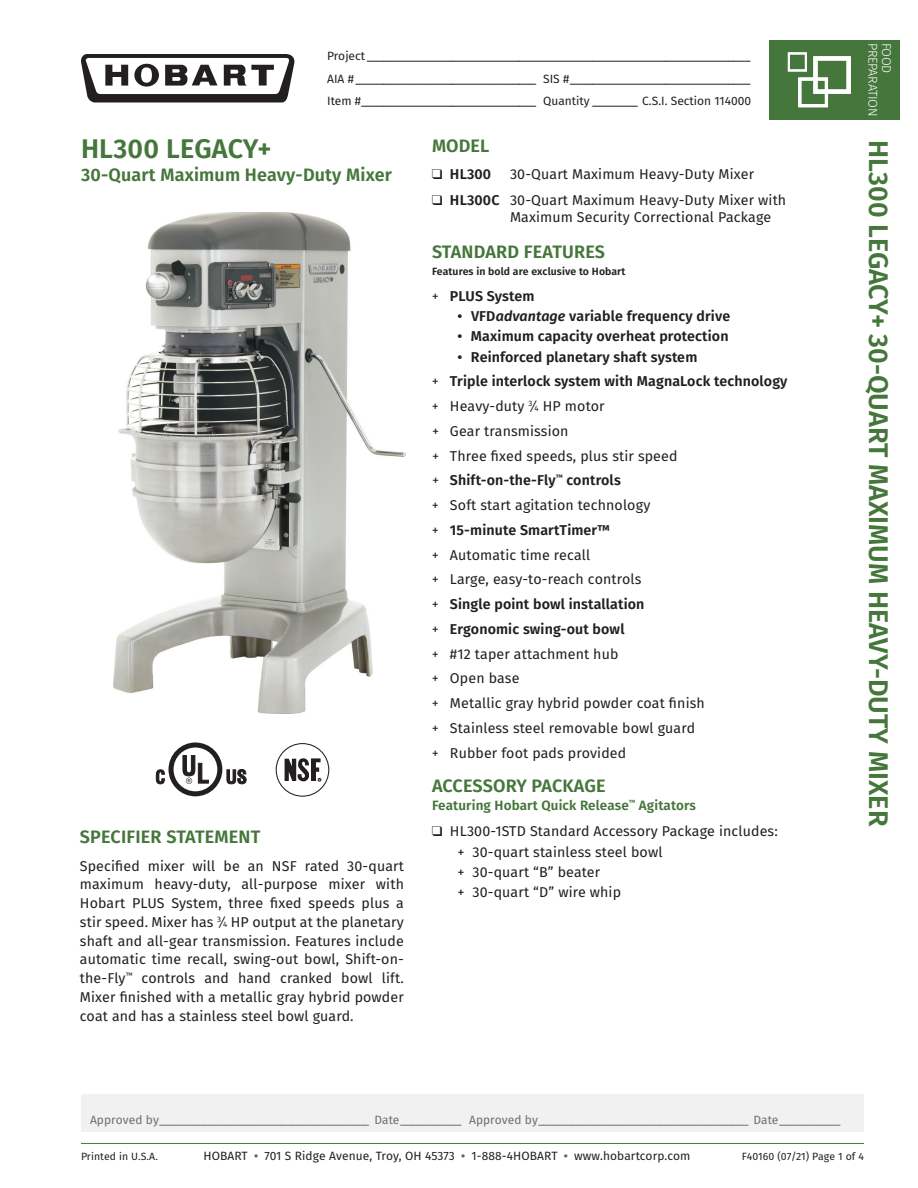
<style>
.page{position:relative;width:918px;height:1188px;background:#fff}
.page>*{position:absolute;margin:0;border:0;box-sizing:border-box;transform-origin:0 0}
.t1{font:600 27px "Fira Sans";color:#45763b}
.t2{font:600 18px "Fira Sans";letter-spacing:.01em;color:#45763b}
.t3{font:14.25px/24.8px "Fira Sans";letter-spacing:.01em;color:#231f20}
.t4{font:600 14.25px "Fira Sans";letter-spacing:.01em;color:#231f20}
.t5{font:600 13.5px "Fira Sans";letter-spacing:.01em;color:#45763b}
.t6{font:300 12.75px "Fira Sans";letter-spacing:-.02em;color:#fff}
.t7{font:12px/22.5px "Fira Sans";color:#231f20;text-align:justify}
.t8{font:12px "Fira Sans";letter-spacing:.005em;color:#6e6e6f}
.t9{font:600 10.5px "Fira Sans";letter-spacing:.01em;color:#231f20}
.t10{font:10.5px "Fira Sans";letter-spacing:-.01em;color:#231f20}
.t11{font:10.5px "Fira Sans";letter-spacing:.01em;color:#231f20}
.s1{font-size:7.8px}
.s2{font-weight:600}
.s3{font-weight:400}
.s4{font-style:italic}
.s5{font-style:inherit}
.s6{font-weight:600;color:#45763b}
</style>
<div class="page">
<div style="left:81px;top:1094px;width:783px;height:38px;background:#f1f1f1"></div>
<hr style="left:81px;top:1143px;width:783px;height:1px;background:#45763b">
<svg style="left:81px;top:54px;width:213px;height:49px"></svg>
<div style="left:770px;top:40px;width:130px;height:80px;background:#45763b"></div>
<div style="left:813px;top:56px;width:38px;height:38px;border:4px solid #fff"></div>
<div style="left:788px;top:52px;width:19px;height:20px;border:2px solid #fff"></div>
<div style="left:798px;top:77px;width:30px;height:30px;border:3px solid #fff"></div>
<div style="left:169px;top:743px;width:53px;height:53px;border:5px solid #231f20;border-radius:50%"></div>
<svg style="left:182px;top:755px;width:27px;height:29px"></svg>
<svg style="left:155px;top:769px;width:10px;height:16px"></svg>
<svg style="left:226px;top:769px;width:21px;height:16px"></svg>
<div style="left:276px;top:743px;width:53px;height:54px;border:1px solid #231f20;border-radius:50%"></div>
<svg style="left:285px;top:758px;width:36px;height:23px"></svg>
<img style="left:113px;top:213px;width:292px;height:500px">
<p class="t7" style="left:327px;top:45px;width:425px">Project ____________________________________________________________________ AIA # ________________________________ SIS #________________________________ Item #_______________________________ Quantity ________ C.S.I. Section 114000</p>
<p class="t6" style="left:882px;top:43px;width:75px;rotate:90deg">PREPARATION</p>
<p class="t6" style="left:896px;top:43px;width:32px;rotate:90deg">FOOD</p>
<h1 class="t1" style="left:81px;top:127px;width:192px">HL300 LEGACY+</h1>
<p class="t2" style="left:81px;top:160px;width:313px">30-Quart Maximum Heavy-Duty Mixer</p>
<p class="t2" style="left:80px;top:822px;width:182px">SPECIFIER STATEMENT</p>
<p class="t3" style="left:80px;top:856px;width:326px;line-height:18.8px;text-align:justify">Specified mixer will be an NSF rated 30-quart maximum heavy-duty, all-purpose mixer with Hobart PLUS System, three fixed speeds plus a stir speed. Mixer has <sup>3</sup>⁄<span class="s1">4</span> HP output at the planetary shaft and all-gear transmission. Features include automatic time recall, swing-out bowl, Shift-on&shy;the-Fly<sup>™</sup> controls and hand cranked bowl lift.<br>Mixer finished with a metallic gray hybrid powder coat and has a stainless steel bowl guard.</p>
<p class="t2" style="left:432px;top:131px;width:59px">MODEL</p>
<p class="t4" style="left:432px;top:162px;width:61px">❑ HL300</p>
<p class="t3" style="left:510px;top:161px;width:246px">30-Quart Maximum Heavy-Duty Mixer</p>
<p class="t3" style="left:510px;top:191px;width:278px;line-height:17.2px;text-indent:-78px">❑ <span class="s2">HL300C</span> 30-Quart Maximum Heavy-Duty Mixer with<br>Maximum Security Correctional Package</p>
<p class="t2" style="left:432px;top:237px;width:175px">STANDARD FEATURES</p>
<p class="t9" style="left:432px;top:262px;width:195px">Features in bold are exclusive to Hobart</p>
<p class="t4" style="left:432px;top:284px;width:104px"><span class="s3">+</span> PLUS System</p>
<p class="t4" style="left:457px;top:305px;width:274px">• VFD<span class="s4">advantage</span> variable frequency drive</p>
<p class="t4" style="left:457px;top:325px;width:273px">• Maximum capacity overheat protection</p>
<p class="t3" style="left:432px;top:344px;width:357px;text-indent:26px"><span class="s2">• Reinforced planetary shaft system<br></span><span class="s5">+</span> <span class="s2">Triple interlock system with MagnaLock technology </span><span class="s5">+</span> Heavy-duty <sup>3</sup>⁄<span class="s1">4</span> HP motor<br><span class="s5">+</span> Gear transmission<br><span class="s5">+</span> Three fixed speeds, plus stir speed<br><span class="s5">+</span> <span class="s2">Shift-on-the-Fly</span><sup>™</sup> <span class="s2">controls<br></span><span class="s5">+</span> Soft start agitation technology<br><span class="s5">+</span> <span class="s2">15-minute SmartTimer™<br></span><span class="s5">+</span> Automatic time recall<br><span class="s5">+</span> Large, easy-to-reach controls<br><span class="s5">+</span> <span class="s2">Single point bowl installation<br></span><span class="s5">+</span> <span class="s2">Ergonomic swing-out bowl<br></span><span class="s5">+</span> #12 taper attachment hub<br><span class="s5">+</span> Open base<br><span class="s5">+</span> Metallic gray hybrid powder coat finish<br><span class="s5">+</span> Stainless steel removable bowl guard<br><span class="s5">+</span> Rubber foot pads provided</p>
<p class="t2" style="left:432px;top:771px;width:175px">ACCESSORY PACKAGE</p>
<p class="t5" style="left:432px;top:794px;width:265px">Featuring Hobart Quick Release<sup>™</sup> Agitators</p>
<p class="t3" style="left:457px;top:821px;width:322px;line-height:20.2px;text-indent:-25px">❑ HL300-1STD Standard Accessory Package includes: + 30-quart stainless steel bowl<br>+ 30-quart “B” beater<br>+ 30-quart “D” wire whip</p>
<h1 class="t1" style="left:901px;top:140px;width:687px;rotate:90deg">HL300 LEGACY+ 30-QUART MAXIMUM HEAVY-DUTY MIXER</h1>
<p class="t8" style="left:90px;top:1110px;width:752px">Approved by______________________________________ Date___________ Approved by______________________________________ Date___________</p>
<p class="t11" style="left:81px;top:1149px;width:78px">Printed in U.S.A.</p>
<p class="t7" style="left:203px;top:1145px;width:488px">HOBART <span class="s6">•</span> 701 S Ridge Avenue, Troy, OH 45373 <span class="s6">•</span> 1-888-4HOBART <span class="s6">•</span> www.hobartcorp.com</p>
<p class="t10" style="left:742px;top:1149px;width:124px">F40160 (07/21) Page 1 of 4</p>
</div>
